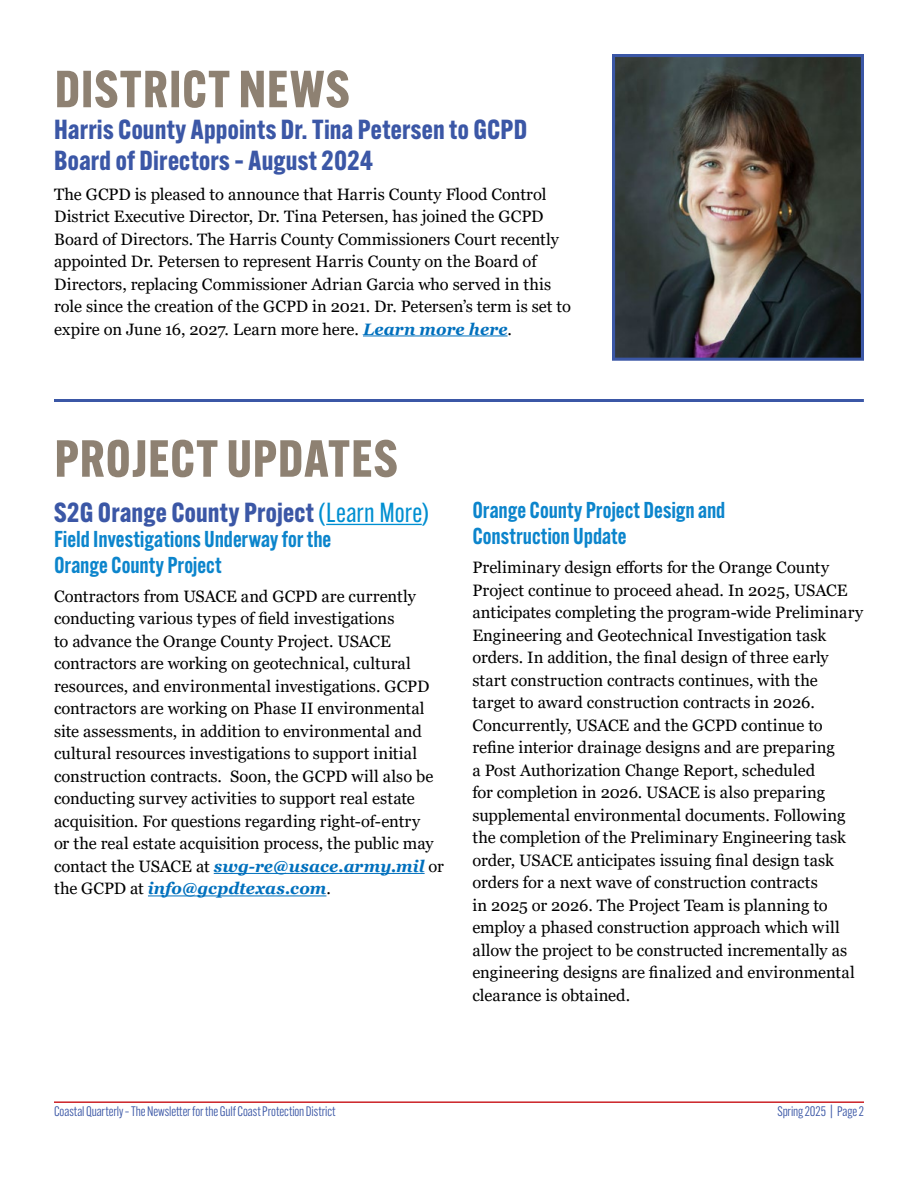
<style>
.page{position:relative;width:918px;height:1188px;background:#fff}
.page>*{position:absolute;margin:0;border:0;box-sizing:border-box;transform-origin:0 0}
.lvl1-title{font:700 51px "Alternate Gothic ATF";letter-spacing:.025em;color:#8e8172}
.lvl1-title-2{font:700 27px/31.5px "Alternate Gothic ATF";letter-spacing:.015em;color:#3b57a6}
.lvl2-title{font:700 27px "Alternate Gothic ATF";letter-spacing:.015em;color:#3b57a6}
.lvl3-title{font:600 22.5px/25.5px "Alternate Gothic ATF";color:#0c85cc}
.Body_Text{font:16.5px/22.5px "Georgia";color:#000}
.t1{font:13.5px "Alternate Gothic ATF";color:#3b57a6}
.s1{font-weight:700;font-style:italic;color:#0070bd}
.s2{font-weight:400;color:#008fd1}
</style>
<div class="page">
<hr style="left:363px;top:335px;width:145px;height:1px;background:#0070bd">
<hr style="left:326px;top:524px;width:96px;height:1px;background:#008fd1">
<hr style="left:214px;top:873px;width:211px;height:1px;background:#0070bd">
<hr style="left:148px;top:895px;width:178px;height:1px;background:#0070bd">
<hr style="left:54px;top:399px;width:810px;height:3px;background:#3b57a6">
<img style="left:616px;top:58px;width:244px;height:299px">
<div style="left:612px;top:54px;width:252px;height:307px;border:3px solid #3b57a6"></div>
<hr style="left:54px;top:1101px;width:810px;height:2px;background:#cc2126">
<p class="lvl1-title" style="left:55px;top:57px;width:296px">DISTRICT NEWS</p>
<p class="lvl1-title-2" style="left:54px;top:113px;width:475px">Harris County Appoints Dr. Tina Petersen to GCPD<br>Board of Directors – August 2024</p>
<p class="Body_Text" style="left:54px;top:183px;width:518px">The GCPD is pleased to announce that Harris County Flood Control District Executive Director, Dr. Tina Petersen, has joined the GCPD Board of Directors. The Harris County Commissioners Court recently appointed Dr. Petersen to represent Harris County on the Board of Directors, replacing Commissioner Adrian Garcia who served in this role since the creation of the GCPD in 2021. Dr. Petersen’s term is set to expire on June 16, 2027. Learn more here. <span class="s1">Learn more here</span>.</p>
<p class="lvl1-title" style="left:55px;top:426px;width:345px">PROJECT UPDATES</p>
<p class="lvl2-title" style="left:54px;top:495px;width:376px">S2G Orange County Project <span class="s2">(Learn More)</span></p>
<p class="lvl3-title" style="left:54px;top:526px;width:279px">Field Investigations Underway for the<br>Orange County Project</p>
<p class="Body_Text" style="left:54px;top:585px;width:392px">Contractors from USACE and GCPD are currently conducting various types of field investigations<br>to advance the Orange County Project. USACE contractors are working on geotechnical, cultural resources, and environmental investigations. GCPD contractors are working on Phase II environmental site assessments, in addition to environmental and cultural resources investigations to support initial construction contracts. Soon, the GCPD will also be conducting survey activities to support real estate acquisition. For questions regarding right-of-entry<br>or the real estate acquisition process, the public may contact the USACE at <span class="s1">swg-re@usace.army.mil</span> or the GCPD at <span class="s1">info@gcpdtexas.com</span>.</p>
<p class="lvl3-title" style="left:472px;top:497px;width:255px">Orange County Project Design and<br>Construction Update</p>
<p class="Body_Text" style="left:472px;top:557px;width:392px">Preliminary design efforts for the Orange County Project continue to proceed ahead. In 2025, USACE anticipates completing the program-wide Preliminary Engineering and Geotechnical Investigation task orders. In addition, the final design of three early start construction contracts continues, with the target to award construction contracts in 2026.<br>Concurrently, USACE and the GCPD continue to refine interior drainage designs and are preparing<br>a Post Authorization Change Report, scheduled<br>for completion in 2026. USACE is also preparing supplemental environmental documents. Following the completion of the Preliminary Engineering task order, USACE anticipates issuing final design task orders for a next wave of construction contracts<br>in 2025 or 2026. The Project Team is planning to employ a phased construction approach which will allow the project to be constructed incrementally as engineering designs are finalized and environmental clearance is obtained.</p>
<p class="t1" style="left:54px;top:1104px;width:283px">Coastal Quarterly – The Newsletter for the Gulf Coast Protection District</p>
<p class="t1" style="left:777px;top:1104px;width:88px">Spring 2025 | Page 2</p>
</div>
